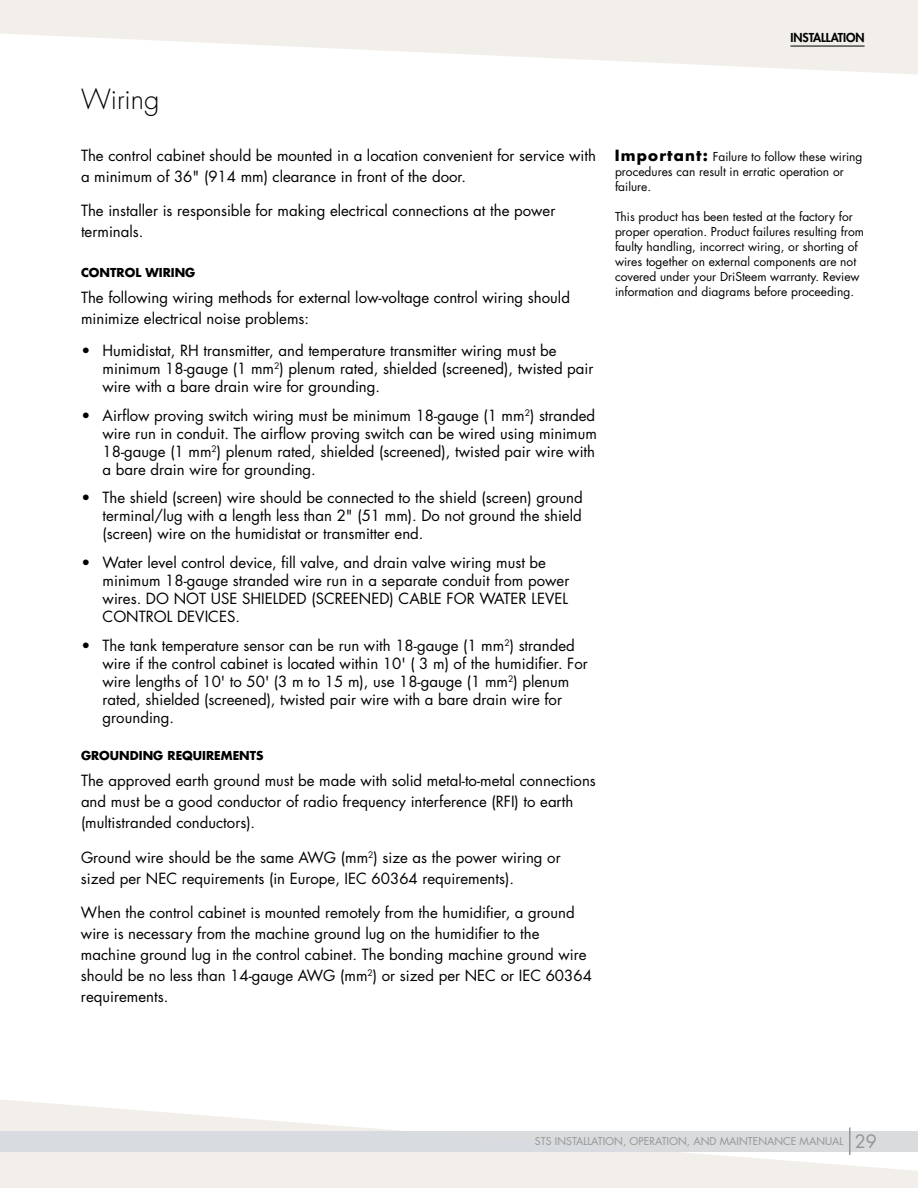
<style>
.page{position:relative;width:918px;height:1188px;background:#fff}
.page>*{position:absolute;margin:0;border:0;box-sizing:border-box;transform-origin:0 0}
.t1{font:300 27px "Futura Std";color:#000}
.t2{font:15px/18px "Futura Std";color:#000}
.t3{font:12px/15px "Futura Std";color:#000}
.t4{font:700 12px "Futura Std";color:#000}
.t5{font:800 12px "Futura Std";letter-spacing:-.005em;color:#000}
.t6{font:10.5px "Futura Std";color:#939598}
.s1{font-weight:700;font-size:15px}
.s2{font-size:18px}
</style>
<div class="page">
<svg style="left:0;top:0;width:918px;height:74px;fill:#f2efeb"></svg>
<svg style="left:0;top:1099px;width:918px;height:89px;fill:#f2efeb"></svg>
<svg style="left:849px;top:1128px;width:1px;height:27px"></svg>
<hr style="left:790px;top:46px;width:75px;height:1px;background:#000">
<h1 class="t1" style="left:81px;top:82px;width:80px">Wiring</h1>
<p class="t2" style="left:81px;top:145px;width:516px;line-height:21px">The control cabinet should be mounted in a location convenient for service with a minimum of 36" (914 mm) clearance in front of the door.</p>
<p class="t2" style="left:81px;top:201px;width:476px;line-height:21px">The installer is responsible for making electrical connections at the power terminals.</p>
<p class="t4" style="left:81px;top:264px;width:116px">CONTROL WIRING</p>
<p class="t2" style="left:81px;top:288px;width:490px;line-height:21px">The following wiring methods for external low-voltage control wiring should minimize electrical noise problems:</p>
<p class="t2" style="left:103px;top:342px;width:492px;text-indent:-21px">• Humidistat, RH transmitter, and temperature transmitter wiring must be minimum 18‑gauge (1 mm<sup>2</sup>) plenum rated, shielded (screened), twisted pair wire with a bare drain wire for grounding.</p>
<p class="t2" style="left:103px;top:406px;width:496px;text-indent:-21px">• Airflow proving switch wiring must be minimum 18‑gauge (1 mm<sup>2</sup>) stranded wire run in conduit. The airflow proving switch can be wired using minimum 18‑gauge (1 mm<sup>2</sup>) plenum rated, shielded (screened), twisted pair wire with a bare drain wire for grounding.</p>
<p class="t2" style="left:103px;top:489px;width:482px;text-align:justify;text-indent:-21px">• The shield (screen) wire should be connected to the shield (screen) ground terminal/lug with a length less than 2" (51 mm). Do not ground the shield (screen) wire on the humidistat or transmitter end.</p>
<p class="t2" style="left:103px;top:554px;width:468px;text-indent:-21px">• Water level control device, fill valve, and drain valve wiring must be minimum 18‑gauge stranded wire run in a separate conduit from power wires. DO NOT USE SHIELDED (SCREENED) CABLE FOR WATER LEVEL CONTROL DEVICES.</p>
<p class="t2" style="left:103px;top:637px;width:487px;text-indent:-21px">• The tank temperature sensor can be run with 18‑gauge (1 mm<sup>2</sup>) stranded wire if the control cabinet is located within 10' ( 3 m) of the humidifier. For wire lengths of 10' to 50' (3 m to 15 m), use 18‑gauge (1 mm<sup>2</sup>) plenum rated, shielded (screened), twisted pair wire with a bare drain wire for grounding.</p>
<p class="t4" style="left:81px;top:747px;width:184px">GROUNDING REQUIREMENTS</p>
<p class="t2" style="left:81px;top:771px;width:516px;line-height:21px">The approved earth ground must be made with solid metal‑to-metal connections and must be a good conductor of radio frequency interference (RFI) to earth (multistranded conductors).</p>
<p class="t2" style="left:81px;top:847px;width:481px;line-height:21px">Ground wire should be the same AWG (mm<sup>2</sup>) size as the power wiring or sized per NEC requirements (in Europe, IEC 60364 requirements).</p>
<p class="t2" style="left:81px;top:903px;width:512px;line-height:21px">When the control cabinet is mounted remotely from the humidifier, a ground wire is necessary from the machine ground lug on the humidifier to the machine ground lug in the control cabinet. The bonding machine ground wire should be no less than 14-gauge AWG (mm<sup>2</sup>) or sized per NEC or IEC 60364 requirements.</p>
<p class="t5" style="left:790px;top:30px;width:76px">INSTALLATION</p>
<p class="t3" style="left:615px;top:149px;width:249px"><span class="s1">Important:</span> Failure to follow these wiring procedures can result in erratic operation or failure.</p>
<p class="t3" style="left:615px;top:209px;width:251px">This product has been tested at the factory for proper operation. Product failures resulting from faulty handling, incorrect wiring, or shorting of wires together on external components are not covered under your DriSteem warranty. Review information and diagrams before proceeding.</p>
<p class="t6" style="left:535px;top:1135px;width:344px">STS INSTALLATION, OPERATION, AND MAINTENANCE MANUAL <span class="s2">29</span></p>
</div>
